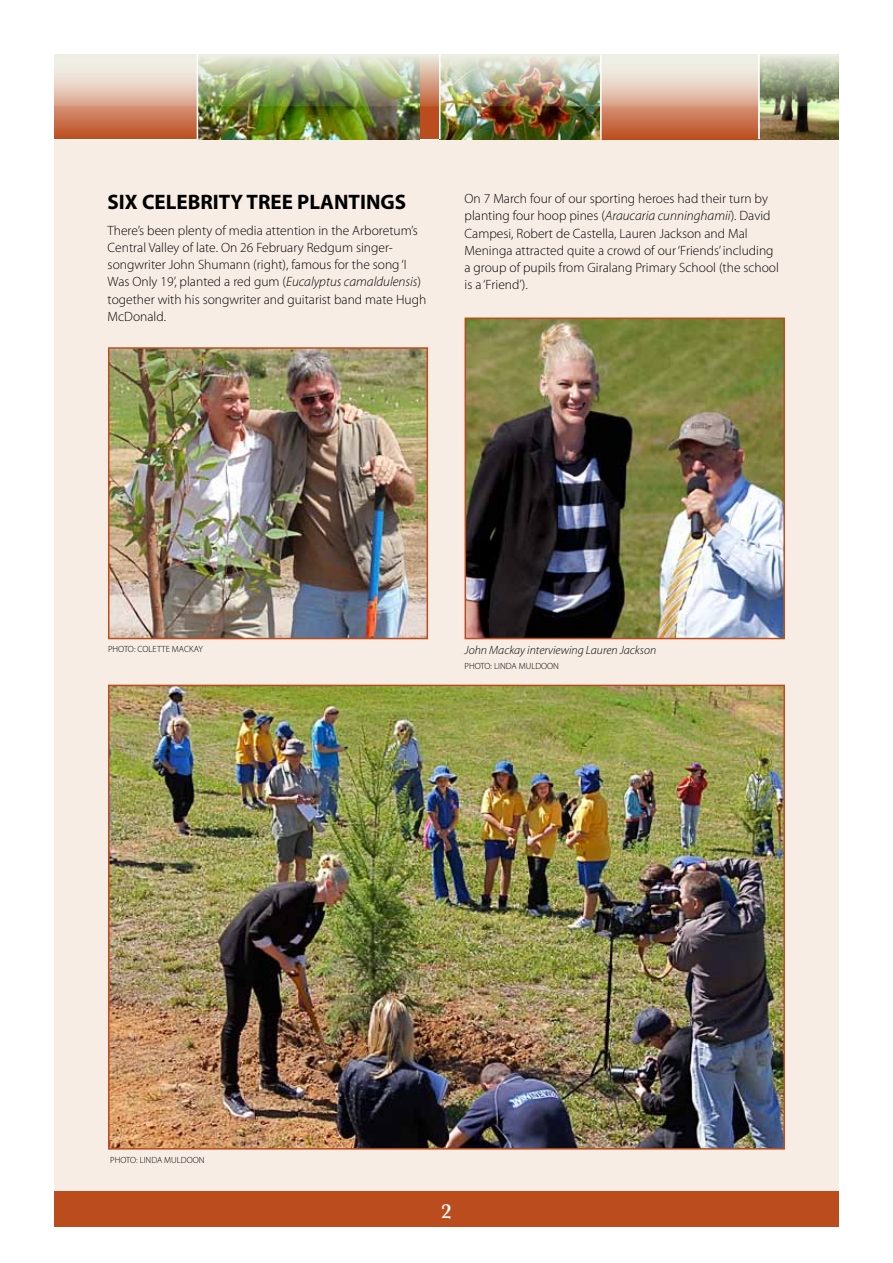
<style>
.page{position:relative;width:893px;height:1263px;background:#fff}
.page>*{position:absolute;margin:0;border:0;box-sizing:border-box;transform-origin:0 0}
.t1{font:700 21px "Myriad Pro";color:#000}
.t2{font:600 21px "Baskerville";color:#fff}
.t3{font:300 13.5px/17.2px "Myriad Pro";color:#000}
.t4{font:italic 300 12px "Myriad Pro";color:#000}
.t5{font:300 9px "Myriad Pro";color:#000}
.s1{font-style:italic}
</style>
<div class="page">
<div style="left:54px;top:139px;width:785px;height:1070px;background:#f8ede4"></div>
<div style="left:54px;top:1191px;width:785px;height:35px;background:#bb4c1d"></div>
<hr style="left:54px;top:138px;width:785px;height:2px;background:#fff">
<img style="left:760px;top:106px;width:79px;height:33px">
<svg style="left:54px;top:106px;width:143px;height:33px;background:#c86f4a"></svg>
<div style="left:197px;top:55px;width:260px;height:84px;background:#bb4c1d"></div>
<img style="left:198px;top:106px;width:221px;height:33px">
<img style="left:441px;top:106px;width:159px;height:33px">
<svg style="left:602px;top:106px;width:156px;height:33px;background:#c86f49"></svg>
<img style="left:54px;top:54px;width:785px;height:52px">
<hr style="left:197px;top:54px;width:1px;height:86px;background:#fff">
<hr style="left:439px;top:54px;width:2px;height:85px;background:#fff">
<hr style="left:600px;top:55px;width:2px;height:85px;background:#fff">
<hr style="left:758px;top:54px;width:2px;height:85px;background:#fff">
<img style="left:111px;top:350px;width:314px;height:286px">
<div style="left:108px;top:347px;width:320px;height:292px;border:2px solid #bb4c1d"></div>
<img style="left:468px;top:320px;width:314px;height:316px">
<div style="left:465px;top:317px;width:320px;height:322px;border:2px solid #bb4c1d"></div>
<img style="left:111px;top:688px;width:671px;height:458px">
<div style="left:108px;top:685px;width:677px;height:464px;border:2px solid #bb4c1d"></div>
<h1 class="t1" style="left:108px;top:188px;width:300px">SIX CELEBRITY TREE PLANTINGS</h1>
<p class="t3" style="left:108px;top:221px;width:320px">There’s been plenty of media attention in the Arboretum’s Central Valley of late. On 26 February Redgum singer&shy;songwriter John Shumann (right), famous for the song ‘I Was Only 19’, planted a red gum (<span class="s1">Eucalyptus camaldulensis</span>) together with his songwriter and guitarist band mate Hugh McDonald.</p>
<p class="t3" style="left:465px;top:190px;width:316px">On 7 March four of our sporting heroes had their turn by planting four hoop pines (<span class="s1">Araucaria cunninghamii</span>). David Campesi, Robert de Castella, Lauren Jackson and Mal Meninga attracted quite a crowd of our ‘Friends’ including a group of pupils from Giralang Primary School (the school is a ‘Friend’).</p>
<p class="t5" style="left:108px;top:643px;width:96px">PHOTO: COLETTE MACKAY</p>
<p class="t4" style="left:465px;top:643px;width:193px">John Mackay interviewing Lauren Jackson</p>
<p class="t5" style="left:465px;top:661px;width:96px">PHOTO: LINDA MULDOON</p>
<p class="t5" style="left:110px;top:1154px;width:96px">PHOTO: LINDA MULDOON</p>
<h1 class="t2" style="left:441px;top:1198px;width:12px">2</h1>
</div>
